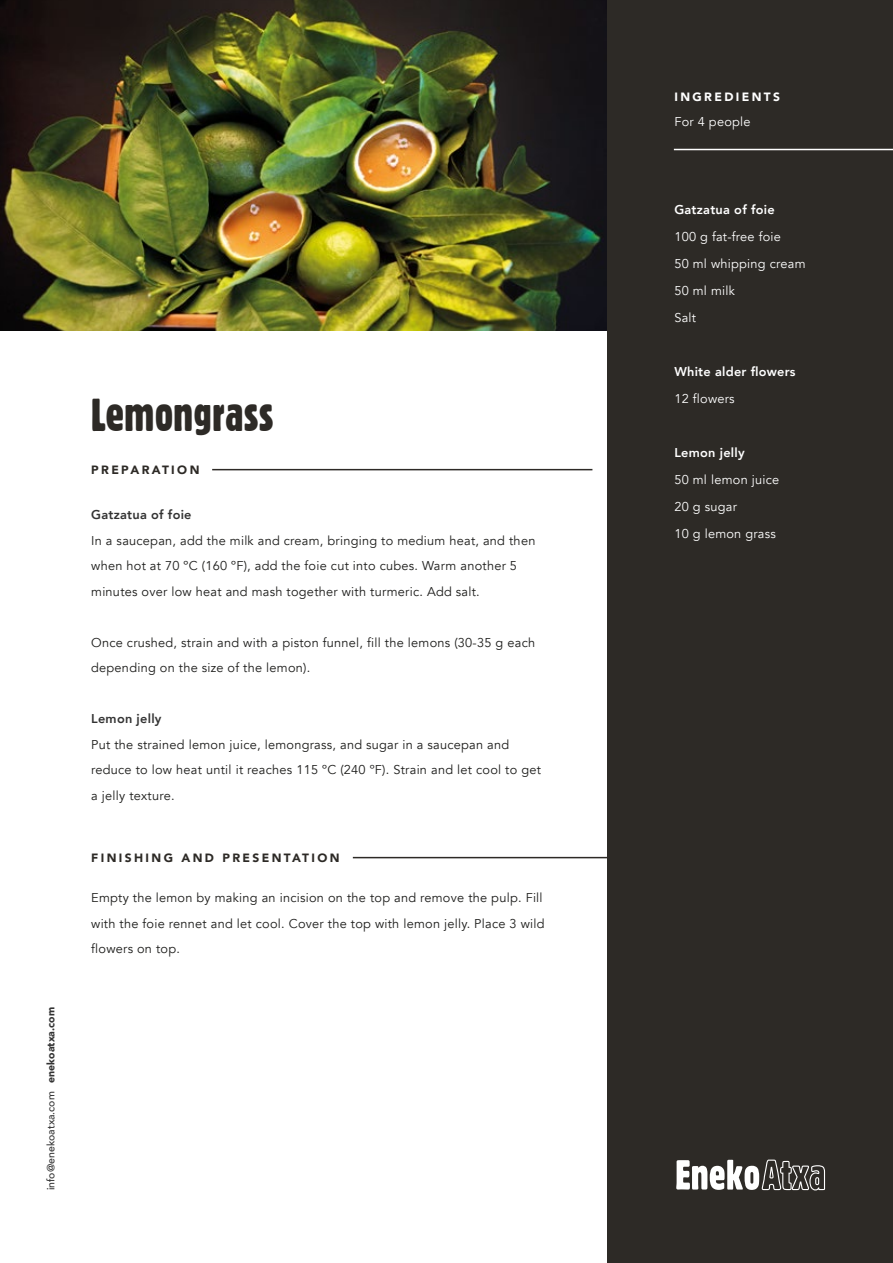
<style>
.page{position:relative;width:893px;height:1263px;background:#fff}
.page>*{position:absolute;margin:0;border:0;box-sizing:border-box;transform-origin:0 0}
.t1{font:45px "Gothic 821 Condensed BT";color:#2d2a26}
.t2{font:12.75px/25.5px "Avenir";letter-spacing:.02em;color:#1d1d1b}
.t3{font:12.75px/27px "Avenir";letter-spacing:.02em;color:#fff}
.t4{font:800 12.75px "Avenir";letter-spacing:.02em;color:#fff}
.t5{font:800 12.75px "Avenir";letter-spacing:.02em;color:#333}
.t6{font:900 12px "Avenir";letter-spacing:.2em;color:#2d2a26}
.t7{font:900 12px "Avenir";letter-spacing:.2em;color:#fff}
.t8{font:500 10.5px "Avenir";color:#333}
.s1{font-weight:900}
</style>
<div class="page">
<img style="left:0;top:0;width:607px;height:330px">
<div style="left:607px;top:0;width:286px;height:1263px;background:#2d2a26"></div>
<hr style="left:674px;top:149px;width:219px;height:1px;background:#fff">
<svg style="left:676px;top:1159px;width:149px;height:31px"></svg>
<hr style="left:212px;top:469px;width:380px;height:1px;background:#2d2a26">
<hr style="left:353px;top:857px;width:417px;height:1px;background:#2d2a26">
<p class="t8" style="left:42px;top:1190px;width:185px;rotate:-90deg">info@enekoatxa.com <span class="s1">enekoatxa.com</span></p>
<h1 class="t1" style="left:91px;top:387px;width:184px">Lemongrass</h1>
<p class="t6" style="left:91px;top:459px;width:110px">PREPARATION</p>
<p class="t5" style="left:91px;top:505px;width:102px">Gatzatua of foie</p>
<p class="t2" style="left:91px;top:528px;width:446px">In a saucepan, add the milk and cream, bringing to medium heat, and then when hot at 70 ºC (160 ºF), add the foie cut into cubes. Warm another 5 minutes over low heat and mash together with turmeric. Add salt.</p>
<p class="t2" style="left:91px;top:630px;width:445px">Once crushed, strain and with a piston funnel, fill the lemons (30-35 g each depending on the size of the lemon).</p>
<p class="t5" style="left:91px;top:709px;width:72px">Lemon jelly</p>
<p class="t2" style="left:91px;top:732px;width:451px">Put the strained lemon juice, lemongrass, and sugar in a saucepan and reduce to low heat until it reaches 115 ºC (240 ºF). Strain and let cool to get a jelly texture.</p>
<p class="t6" style="left:91px;top:847px;width:250px">FINISHING AND PRESENTATION</p>
<p class="t2" style="left:91px;top:885px;width:455px">Empty the lemon by making an incision on the top and remove the pulp. Fill with the foie rennet and let cool. Cover the top with lemon jelly. Place 3 wild flowers on top.</p>
<p class="t7" style="left:674px;top:86px;width:107px">INGREDIENTS</p>
<p class="t3" style="left:674px;top:109px;width:78px">For 4 people</p>
<p class="t4" style="left:674px;top:200px;width:102px">Gatzatua of foie</p>
<p class="t3" style="left:674px;top:223px;width:133px">100 g fat-free foie<br>50 ml whipping cream<br>50 ml milk<br>Salt</p>
<p class="t4" style="left:674px;top:362px;width:123px">White alder flowers</p>
<p class="t3" style="left:674px;top:385px;width:62px">12 flowers</p>
<p class="t4" style="left:674px;top:443px;width:72px">Lemon jelly</p>
<p class="t3" style="left:674px;top:466px;width:106px">50 ml lemon juice<br>20 g sugar<br>10 g lemon grass</p>
</div>
